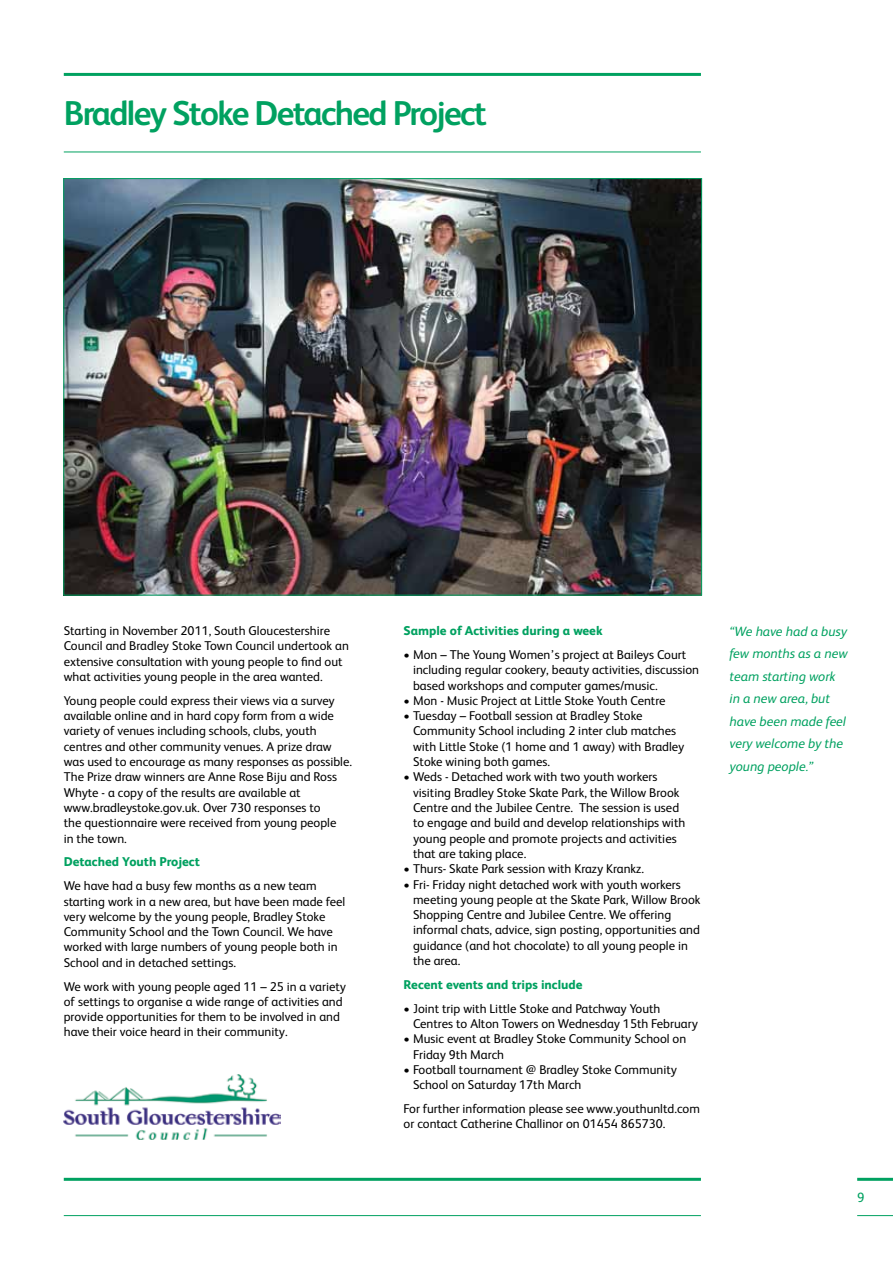
<style>
.page{position:relative;width:893px;height:1263px;background:#fff}
.page>*{position:absolute;margin:0;border:0;box-sizing:border-box;transform-origin:0 0}
.t1{font:700 34.5px "FS Albert";letter-spacing:-.05em;color:#00a160}
.t2{font:italic 13.5px/22.5px "FS Albert";color:#00a160}
.t3{font:13.5px "FS Albert";color:#00a160}
.t4{font:12.75px/15.3px "FS Albert";color:#000}
.t5{font:800 12.75px "FS Albert";color:#00a160}
</style>
<div class="page">
<hr style="left:64px;top:73px;width:637px;height:3px;background:#00a160">
<hr style="left:64px;top:152px;width:637px;height:1px;background:#00a160">
<hr style="left:64px;top:1178px;width:637px;height:3px;background:#00a160">
<hr style="left:64px;top:1215px;width:637px;height:1px;background:#00a160">
<hr style="left:857px;top:1178px;width:36px;height:3px;background:#00a160">
<hr style="left:857px;top:1215px;width:36px;height:1px;background:#00a160">
<img style="left:64px;top:1074px;width:216px;height:66px">
<img style="left:65px;top:180px;width:635px;height:413px">
<h1 class="t1" style="left:64px;top:94px;width:425px">Bradley Stoke Detached Project</h1>
<p class="t4" style="left:64px;top:623px;width:287px">Starting in November 2011, South Gloucestershire Council and Bradley Stoke Town Council undertook an extensive consultation with young people to find out what activities young people in the area wanted.</p>
<p class="t4" style="left:64px;top:693px;width:290px">Young people could express their views via a survey available online and in hard copy form from a wide variety of venues including schools, clubs, youth centres and other community venues. A prize draw was used to encourage as many responses as possible.<br>The Prize draw winners are Anne Rose Biju and Ross Whyte - a copy of the results are available at www.bradleystoke.gov.uk. Over 730 responses to<br>the questionnaire were received from young people<br>in the town.</p>
<p class="t5" style="left:64px;top:855px;width:138px">Detached Youth Project</p>
<p class="t4" style="left:64px;top:878px;width:283px">We have had a busy few months as a new team starting work in a new area, but have been made feel very welcome by the young people, Bradley Stoke Community School and the Town Council. We have worked with large numbers of young people both in School and in detached settings.</p>
<p class="t4" style="left:64px;top:978px;width:284px">We work with young people aged 11 – 25 in a variety of settings to organise a wide range of activities and provide opportunities for them to be involved in and have their voice heard in their community.</p>
<p class="t5" style="left:404px;top:623px;width:201px">Sample of Activities during a week</p>
<p class="t4" style="left:413px;top:647px;width:287px;text-indent:-9px">• Mon – The Young Women’s project at Baileys Court including regular cookery, beauty activities, discussion based workshops and computer games/music.</p>
<p class="t4" style="left:404px;top:693px;width:264px">• Mon - Music Project at Little Stoke Youth Centre</p>
<p class="t4" style="left:413px;top:708px;width:273px;text-indent:-9px">• Tuesday – Football session at Bradley Stoke Community School including 2 inter club matches with Little Stoke (1 home and 1 away) with Bradley Stoke wining both games.</p>
<p class="t4" style="left:413px;top:769px;width:274px;text-indent:-9px">• Weds - Detached work with two youth workers visiting Bradley Stoke Skate Park, the Willow Brook Centre and the Jubilee Centre. The session is used to engage and build and develop relationships with young people and promote projects and activities that are taking place.</p>
<p class="t4" style="left:404px;top:861px;width:242px">• Thurs- Skate Park session with Krazy Krankz.</p>
<p class="t4" style="left:413px;top:876px;width:289px;text-indent:-9px">• Fri- Friday night detached work with youth workers meeting young people at the Skate Park, Willow Brook Shopping Centre and Jubilee Centre. We offering informal chats, advice, sign posting, opportunities and guidance (and hot chocolate) to all young people in the area.</p>
<p class="t5" style="left:404px;top:977px;width:180px">Recent events and trips include</p>
<p class="t4" style="left:413px;top:1000px;width:286px;text-indent:-9px">• Joint trip with Little Stoke and Patchway Youth<br>Centres to Alton Towers on Wednesday 15th February</p>
<p class="t4" style="left:413px;top:1031px;width:275px;text-indent:-9px">• Music event at Bradley Stoke Community School on<br>Friday 9th March</p>
<p class="t4" style="left:413px;top:1062px;width:265px;text-indent:-9px">• Football tournament @ Bradley Stoke Community<br>School on Saturday 17th March</p>
<p class="t4" style="left:404px;top:1101px;width:298px">For further information please see www.youthunltd.com or contact Catherine Challinor on 01454 865730.</p>
<p class="t2" style="left:729px;top:620px;width:120px">“We have had a busy few months as a new team starting work in a new area, but have been made feel very welcome by the young people.”</p>
<p class="t3" style="left:857px;top:1190px;width:9px">9</p>
</div>
